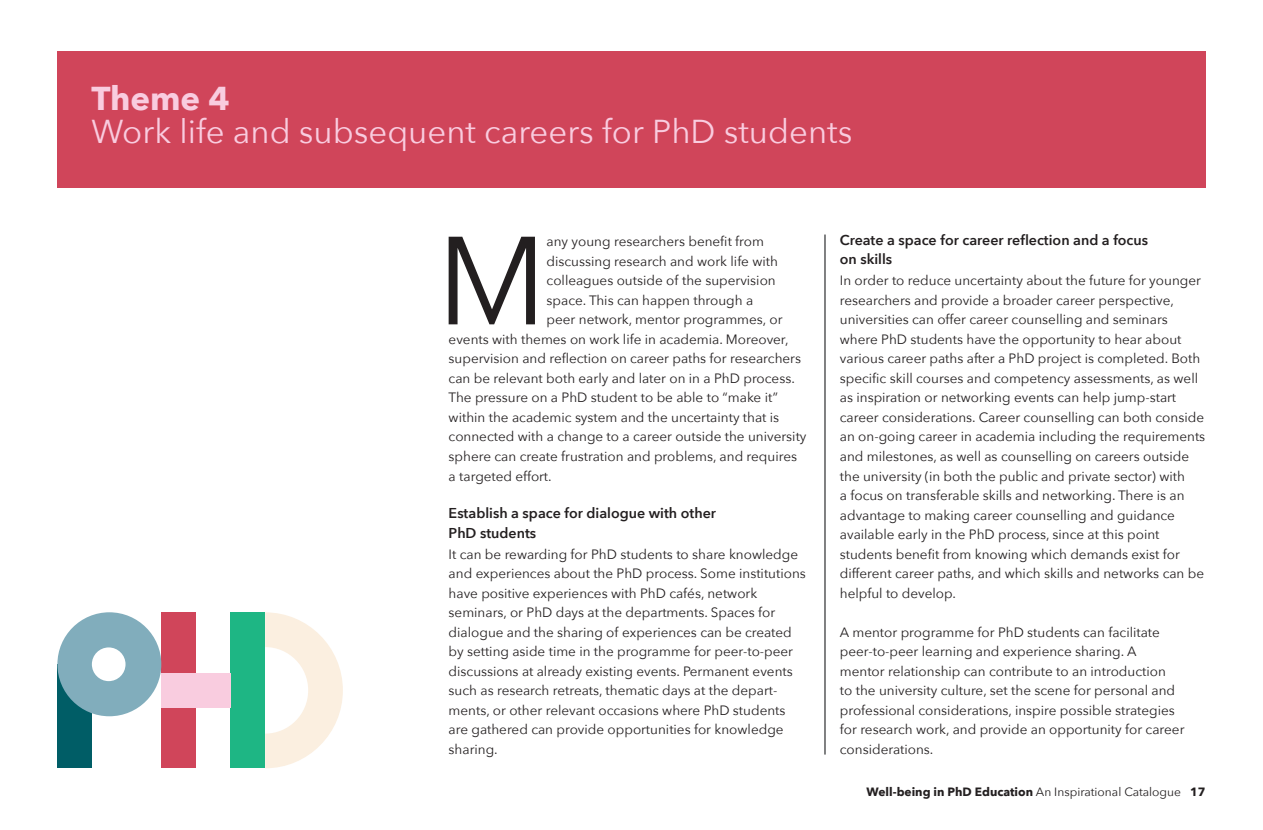
<style>
.page{position:relative;width:1263px;height:830px;background:#fff}
.page>*{position:absolute;margin:0;border:0;box-sizing:border-box;transform-origin:0 0}
.Brødtekst{font:123.6px "Avenir Next";color:#231f20}
.Rubrikker{font:33px "Avenir Next";color:#f9ccdf}
.Rubrikker-2{font:700 33px "Avenir Next";color:#f9ccdf}
.Mellemrubrik{font:600 14.25px/19.5px "Avenir Next";color:#231f20}
.Brødtekst-2{font:13.5px/19.5px "Avenir Next";color:#231f20}
.t1{font:700 12px "Avenir Next";color:#231f20}
.s1{font-weight:400}
</style>
<div class="page">
<hr style="left:825px;top:234px;width:1px;height:520px;background:#57585a">
<div style="left:57px;top:51px;width:1148px;height:137px;background:#d0455a"></div>
<div style="left:161px;top:612px;width:35px;height:155px;background:#d0455a"></div>
<div style="left:231px;top:612px;width:34px;height:155px;background:#1eb684"></div>
<div style="left:161px;top:673px;width:70px;height:35px;background:#f9ccdf"></div>
<div style="left:57px;top:664px;width:35px;height:103px;background:#005d66"></div>
<div style="left:57px;top:612px;width:104px;height:104px;background:#81adbc;border-radius:50%"></div>
<div style="left:92px;top:647px;width:34px;height:33px;background:#fff;border-radius:50%"></div>
<svg style="left:265px;top:612px;width:78px;height:155px"></svg>
<p class="Rubrikker-2" style="left:91px;top:70px;width:140px">Theme 4</p>
<p class="Rubrikker" style="left:91px;top:104px;width:762px">Work life and subsequent careers for PhD students</p>
<p class="Brødtekst" style="left:437px;top:177px;width:111px">M</p>
<p class="Brødtekst-2" style="left:547px;top:231px;width:219px">any young researchers benefit from</p>
<p class="Brødtekst-2" style="left:547px;top:251px;width:233px">discussing research and work life with</p>
<p class="Brødtekst-2" style="left:547px;top:270px;width:231px">colleagues outside of the supervision</p>
<p class="Brødtekst-2" style="left:547px;top:290px;width:208px">space. This can happen through a</p>
<p class="Brødtekst-2" style="left:547px;top:309px;width:237px">peer network, mentor programmes, or</p>
<p class="Brødtekst-2" style="left:449px;top:329px;width:342px">events with themes on work life in academia. Moreover,</p>
<p class="Brødtekst-2" style="left:449px;top:348px;width:354px">supervision and reflection on career paths for researchers</p>
<p class="Brødtekst-2" style="left:449px;top:368px;width:348px">can be relevant both early and later on in a PhD process.</p>
<p class="Brødtekst-2" style="left:449px;top:387px;width:331px">The pressure on a PhD student to be able to “make it”</p>
<p class="Brødtekst-2" style="left:449px;top:407px;width:332px">within the academic system and the uncertainty that is</p>
<p class="Brødtekst-2" style="left:449px;top:426px;width:359px">connected with a change to a career outside the university</p>
<p class="Brødtekst-2" style="left:449px;top:446px;width:350px">sphere can create frustration and problems, and requires</p>
<p class="Brødtekst-2" style="left:449px;top:465px;width:105px">a targeted effort.</p>
<p class="Mellemrubrik" style="left:449px;top:502px;width:269px">Establish a space for dialogue with other<br>PhD students</p>
<p class="Brødtekst-2" style="left:449px;top:543px;width:359px">It can be rewarding for PhD students to share knowledge and experiences about the PhD process. Some institutions have positive experiences with PhD cafés, network seminars, or PhD days at the departments. Spaces for dialogue and the sharing of experiences can be created by setting aside time in the programme for peer-to-peer discussions at already existing events. Permanent events such as research retreats, thematic days at the depart&shy;ments, or other relevant occasions where PhD students are gathered can provide opportunities for knowledge sharing.</p>
<p class="Mellemrubrik" style="left:840px;top:229px;width:310px">Create a space for career reflection and a focus</p>
<p class="Mellemrubrik" style="left:840px;top:249px;width:54px">on skills</p>
<p class="Brødtekst-2" style="left:840px;top:270px;width:367px">In order to reduce uncertainty about the future for younger researchers and provide a broader career perspective, universities can offer career counselling and seminars where PhD students have the opportunity to hear about various career paths after a PhD project is completed. Both specific skill courses and competency assessments, as well as inspiration or networking events can help jump-start career considerations. Career counselling can both conside an on-going career in academia including the requirements and milestones, as well as counselling on careers outside the university (in both the public and private sector) with<br>a focus on transferable skills and networking. There is an advantage to making career counselling and guidance available early in the PhD process, since at this point students benefit from knowing which demands exist for different career paths, and which skills and networks can be helpful to develop.</p>
<p class="Brødtekst-2" style="left:840px;top:621px;width:346px">A mentor programme for PhD students can facilitate peer-to-peer learning and experience sharing. A mentor relationship can contribute to an introduction<br>to the university culture, set the scene for personal and professional considerations, inspire possible strategies for research work, and provide an opportunity for career considerations.</p>
<p class="t1" style="left:866px;top:781px;width:340px">Well-being in PhD Education <span class="s1">An Inspirational Catalogue</span> 17</p>
</div>
